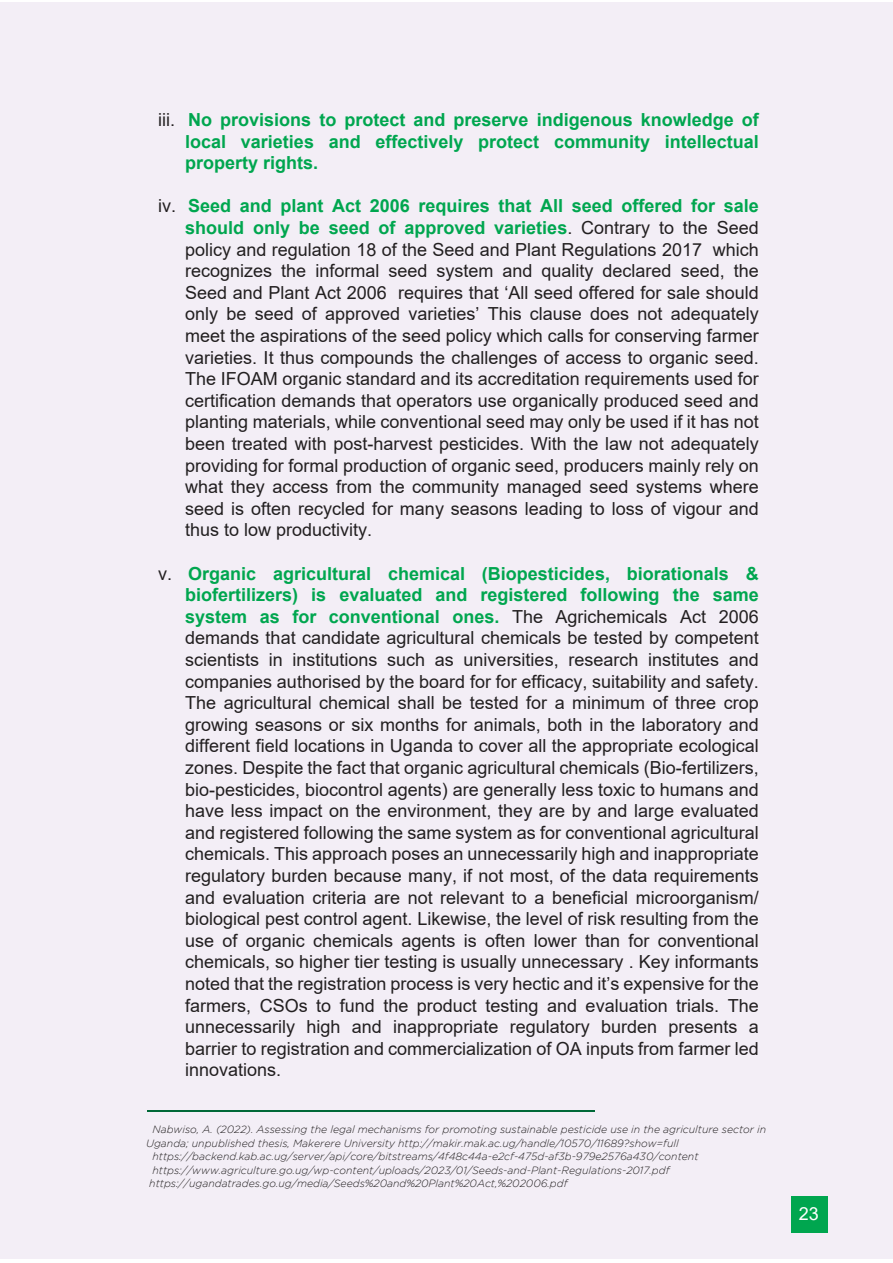
<style>
.page{position:relative;width:893px;height:1263px;background:#fff}
.page>*{position:absolute;margin:0;border:0;box-sizing:border-box;transform-origin:0 0}
.t1{font:18px/21.6px "Arial";color:#221f20;text-align:justify}
.t2{font:700 18px/21.6px "Arial";color:#00a64f;text-align:justify}
.t3{font:18px "Arial";color:#fff}
.t4{font:italic 300 10.5px "Gotham";color:#221f20}
.s1{font-weight:400;color:#221f20}
.s2{font-weight:700;color:#00a64f}
</style>
<div class="page">
<div style="left:1px;top:2px;width:892px;height:1256px;background:#f3eef6"></div>
<hr style="left:148px;top:1111px;width:447px;height:1px;background:#006838">
<div style="left:791px;top:1195px;width:37px;height:37px;background:#00a64f"></div>
<p class="t2" style="left:185px;top:109px;width:575px;text-indent:-27px"><span class="s1">iii.</span> No provisions to protect and preserve indigenous knowledge of local varieties and effectively protect community intellectual property rights.</p>
<p class="t1" style="left:185px;top:195px;width:575px;text-indent:-27px">iv. <span class="s2">Seed and plant Act 2006 requires that All seed offered for sale should only be seed of approved varieties</span>. Contrary to the Seed policy and regulation 18 of the Seed and Plant Regulations 2017 which recognizes the informal seed system and quality declared seed, the Seed and Plant Act 2006 requires that ‘All seed offered for sale should only be seed of approved varieties’ This clause does not adequately meet the aspirations of the seed policy which calls for conserving farmer varieties. It thus compounds the challenges of access to organic seed.<br>The IFOAM organic standard and its accreditation requirements used for certification demands that operators use organically produced seed and planting materials, while conventional seed may only be used if it has not been treated with post-harvest pesticides. With the law not adequately providing for formal production of organic seed, producers mainly rely on what they access from the community managed seed systems where seed is often recycled for many seasons leading to loss of vigour and thus to low productivity.</p>
<p class="t1" style="left:185px;top:562px;width:575px;text-indent:-27px">v. <span class="s2">Organic agricultural chemical (Biopesticides, biorationals &amp; biofertilizers) is evaluated and registered following the same system as for conventional ones.</span> The Agrichemicals Act 2006 demands that candidate agricultural chemicals be tested by competent scientists in institutions such as universities, research institutes and companies authorised by the board for for efficacy, suitability and safety.<br>The agricultural chemical shall be tested for a minimum of three crop growing seasons or six months for animals, both in the laboratory and different field locations in Uganda to cover all the appropriate ecological zones. Despite the fact that organic agricultural chemicals (Bio-fertilizers, bio-pesticides, biocontrol agents) are generally less toxic to humans and have less impact on the environment, they are by and large evaluated and registered following the same system as for conventional agricultural chemicals. This approach poses an unnecessarily high and inappropriate regulatory burden because many, if not most, of the data requirements and evaluation criteria are not relevant to a beneficial microorganism/ biological pest control agent. Likewise, the level of risk resulting from the use of organic chemicals agents is often lower than for conventional chemicals, so higher tier testing is usually unnecessary . Key informants noted that the registration process is very hectic and it’s expensive for the farmers, CSOs to fund the product testing and evaluation trials. The unnecessarily high and inappropriate regulatory burden presents a barrier to registration and commercialization of OA inputs from farmer led innovations.</p>
<p class="t4" style="left:152px;top:1121px;width:615px">Nabwiso, A. (2022). Assessing the legal mechanisms for promoting sustainable pesticide use in the agriculture sector in</p>
<p class="t4" style="left:146px;top:1135px;width:534px">Uganda; unpublished thesis, Makerere University http://makir.mak.ac.ug/handle/10570/11689?show=full</p>
<p class="t4" style="left:152px;top:1148px;width:548px">https://backend.kab.ac.ug/server/api/core/bitstreams/4f48c44a-e2cf-475d-af3b-979e2576a430/content</p>
<p class="t4" style="left:152px;top:1162px;width:518px">https://www.agriculture.go.ug/wp-content/uploads/2023/01/Seeds-and-Plant-Regulations-2017.pdf</p>
<p class="t4" style="left:149px;top:1175px;width:420px">https://ugandatrades.go.ug/media/Seeds%20and%20Plant%20Act,%202006.pdf</p>
<p class="t4" style="left:152px;top:1123px;width:615px">Nabwiso, A. (2022). Assessing the legal mechanisms for promoting sustainable pesticide use in the agriculture sector in</p>
<p class="t4" style="left:146px;top:1137px;width:534px">Uganda; unpublished thesis, Makerere University http://makir.mak.ac.ug/handle/10570/11689?show=full</p>
<p class="t4" style="left:152px;top:1150px;width:548px">https://backend.kab.ac.ug/server/api/core/bitstreams/4f48c44a-e2cf-475d-af3b-979e2576a430/content</p>
<p class="t4" style="left:152px;top:1164px;width:518px">https://www.agriculture.go.ug/wp-content/uploads/2023/01/Seeds-and-Plant-Regulations-2017.pdf</p>
<p class="t4" style="left:149px;top:1177px;width:420px">https://ugandatrades.go.ug/media/Seeds%20and%20Plant%20Act,%202006.pdf</p>
<p class="t3" style="left:799px;top:1201px;width:22px">23</p>
</div>
